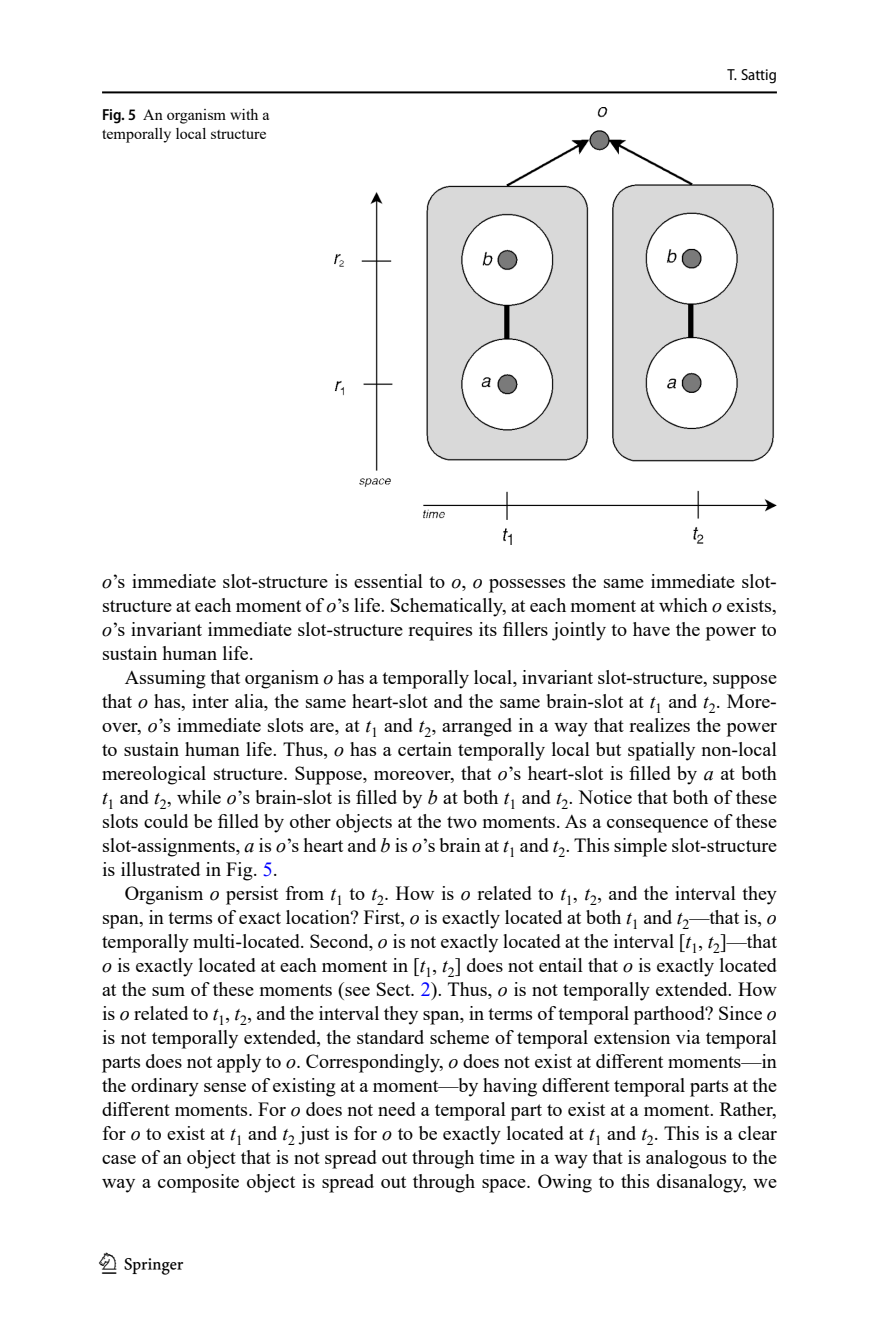
<style>
.page{position:relative;width:879px;height:1333px;background:#fff}
.page>*{position:absolute;margin:0;border:0;box-sizing:border-box;transform-origin:0 0}
.t1{font:30px "Springnew";color:#000}
.Body_Text_Indent{font:20px/24px "Times New Roman";color:#000;text-align:justify}
.Figure_Caption_Side{font:16px/19px "Times New Roman";color:#000}
.t2{font:semi-condensed 16px "Myriad Pro";color:#000}
.s1{font-family:"Myriad Pro";font-weight:600;font-stretch:semi-condensed}
.s2{font-style:italic}
.s3{color:#00f}
</style>
<div class="page">
<hr style="left:102px;top:91px;width:675px;height:2px;background:#000">
<img style="left:334px;top:108px;width:443px;height:437px">
<p class="Figure_Caption_Side" style="left:102px;top:104px;width:169px"><span class="s1">Fig. 5</span> An organism with a temporally local structure</p>
<p class="t2" style="left:727px;top:66px;width:51px">T. Sattig</p>
<p class="Body_Text_Indent" style="left:102px;top:568px;width:676px"><span class="s2">o</span>’s immediate slot-structure is essential to <span class="s2">o</span>, <span class="s2">o</span> possesses the same immediate slot&shy;structure at each moment of <span class="s2">o</span>’s life. Schematically, at each moment at which <span class="s2">o</span> exists, <span class="s2">o</span>’s invariant immediate slot-structure requires its fillers jointly to have the power to sustain human life.</p>
<p class="Body_Text_Indent" style="left:102px;top:664px;width:676px;text-indent:23px">Assuming that organism <span class="s2">o</span> has a temporally local, invariant slot-structure, suppose that <span class="s2">o</span> has, inter alia, the same heart-slot and the same brain-slot at <span class="s2">t</span><sub>1</sub> and <span class="s2">t</span><sub>2</sub>. More&shy;over, <span class="s2">o</span>’s immediate slots are, at <span class="s2">t</span><sub>1</sub> and <span class="s2">t</span><sub>2</sub>, arranged in a way that realizes the power to sustain human life. Thus, <span class="s2">o</span> has a certain temporally local but spatially non-local mereological structure. Suppose, moreover, that <span class="s2">o</span>’s heart-slot is filled by <span class="s2">a</span> at both <span class="s2">t</span><sub>1</sub> and <span class="s2">t</span><sub>2</sub>, while <span class="s2">o</span>’s brain-slot is filled by <span class="s2">b</span> at both <span class="s2">t</span><sub>1</sub> and <span class="s2">t</span><sub>2</sub>. Notice that both of these slots could be filled by other objects at the two moments. As a consequence of these slot-assignments, <span class="s2">a</span> is <span class="s2">o</span>’s heart and <span class="s2">b</span> is <span class="s2">o</span>’s brain at <span class="s2">t</span><sub>1</sub> and <span class="s2">t</span><sub>2</sub>. This simple slot-structure is illustrated in Fig. <span class="s3">5</span>.</p>
<p class="Body_Text_Indent" style="left:102px;top:880px;width:676px;text-indent:23px">Organism <span class="s2">o</span> persist from <span class="s2">t</span><sub>1</sub> to <span class="s2">t</span><sub>2</sub>. How is <span class="s2">o</span> related to <span class="s2">t</span><sub>1</sub>, <span class="s2">t</span><sub>2</sub>, and the interval they span, in terms of exact location? First, <span class="s2">o</span> is exactly located at both <span class="s2">t</span><sub>1</sub> and <span class="s2">t</span><sub>2</sub>—that is, <span class="s2">o </span>temporally multi-located. Second, <span class="s2">o</span> is not exactly located at the interval [<span class="s2">t</span><sub>1</sub>, <span class="s2">t</span><sub>2</sub>]—that <span class="s2">o</span> is exactly located at each moment in [<span class="s2">t</span><sub>1</sub>, <span class="s2">t</span><sub>2</sub>] does not entail that <span class="s2">o</span> is exactly located at the sum of these moments (see Sect. <span class="s3">2</span>). Thus, <span class="s2">o</span> is not temporally extended. How is <span class="s2">o</span> related to <span class="s2">t</span><sub>1</sub>, <span class="s2">t</span><sub>2</sub>, and the interval they span, in terms of temporal parthood? Since <span class="s2">o </span>is not temporally extended, the standard scheme of temporal extension via temporal parts does not apply to <span class="s2">o</span>. Correspondingly, <span class="s2">o</span> does not exist at different moments—in the ordinary sense of existing at a moment—by having different temporal parts at the different moments. For <span class="s2">o</span> does not need a temporal part to exist at a moment. Rather, for <span class="s2">o</span> to exist at <span class="s2">t</span><sub>1</sub> and <span class="s2">t</span><sub>2</sub> just is for <span class="s2">o</span> to be exactly located at <span class="s2">t</span><sub>1</sub> and <span class="s2">t</span><sub>2</sub>. This is a clear case of an object that is not spread out through time in a way that is analogous to the way a composite object is spread out through space. Owing to this disanalogy, we</p>
<h1 class="t1" style="left:102px;top:1246px;width:83px">1 3</h1>
</div>
